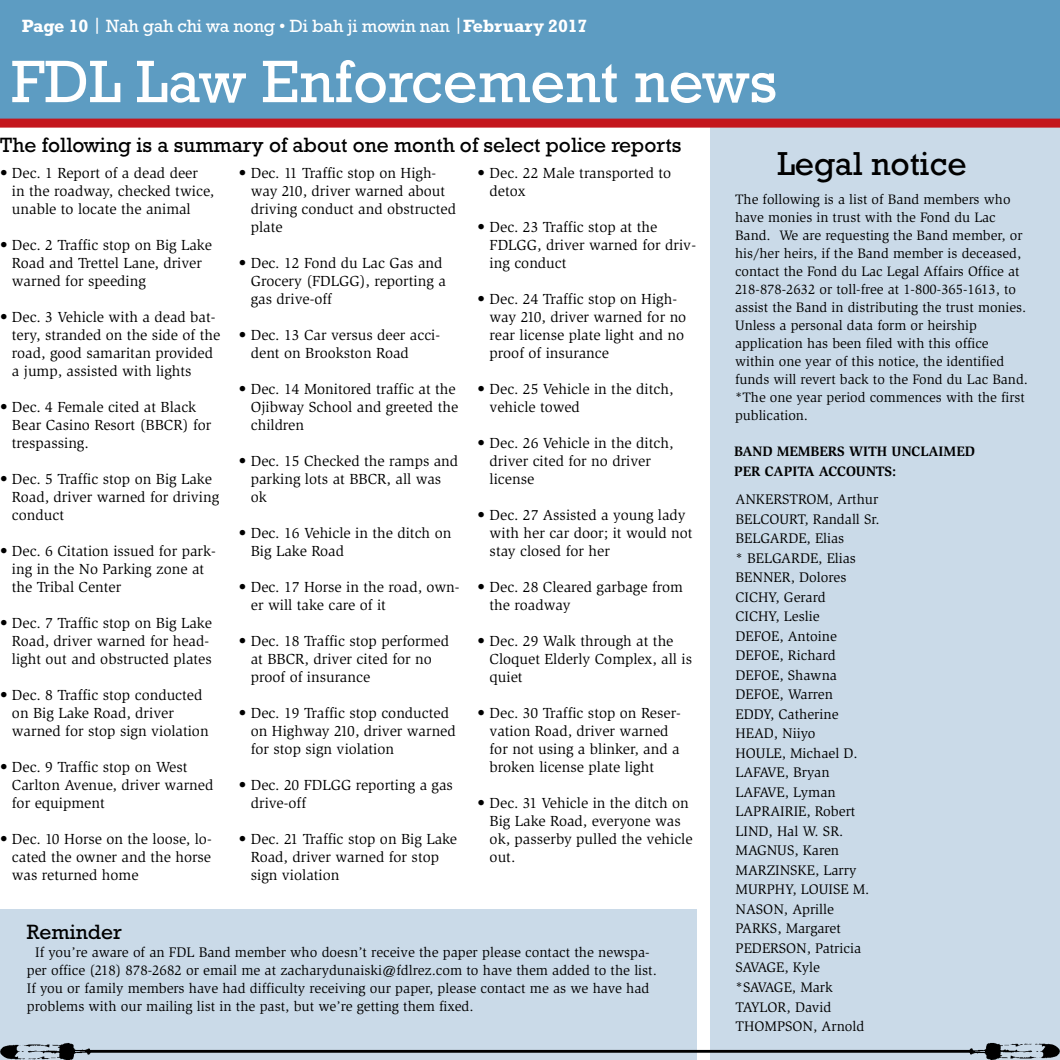
<style>
.page{position:relative;width:1060px;height:1060px;background:#fff}
.page>*{position:absolute;margin:0;border:0;box-sizing:border-box;transform-origin:0 0}
.t1{font:60.9px "Rockwell Std";color:#fff}
.t2{font:33.75px "Rockwell Std";color:#000}
.t3{font:21px "Rockwell Std";color:#000}
.t4{font:18px "Rockwell Std";letter-spacing:-.01em;color:#fff}
.t5{font:15px/18px "Slimbach Std";color:#000}
.t6{font:14.25px/19.5px "Slimbach Std";color:#000}
.t7{font:14.1px/18px "Slimbach Std";color:#000}
.t8{font:700 14.1px/19.6px "Slimbach Std";color:#000}
.s1{font-weight:700}
</style>
<div class="page">
<div style="left:709px;top:69px;width:350px;height:990px;background:#cadae8"></div>
<div style="left:0;top:908px;width:696px;height:151px;background:#cadae8"></div>
<div style="left:0;top:0;width:1059px;height:118px;background:#5d9cc2"></div>
<div style="left:0;top:118px;width:1059px;height:9px;background:#c4161c"></div>
<img style="left:0;top:1042px;width:92px;height:17px">
<img style="left:967px;top:1042px;width:92px;height:17px">
<hr style="left:89px;top:1049px;width:881px;height:3px;background:#000">
<p class="t4" style="left:22px;top:15px;width:567px"><span class="s1">Page 10</span> | Nah gah chi wa nong • Di bah ji mowin nan |<span class="s1">February 2017</span></p>
<h1 class="t1" style="left:11px;top:46px;width:767px">FDL Law Enforcement news</h1>
<h3 class="t3" style="left:0;top:132px;width:682px">The following is a summary of about one month of select police reports</h3>
<p class="t5" style="left:12px;top:164px;width:204px;text-indent:-12px">• Dec. 1 Report of a dead deer in the roadway, checked twice, unable to locate the animal</p>
<p class="t5" style="left:12px;top:236px;width:201px;text-indent:-12px">• Dec. 2 Traffic stop on Big Lake<br>Road and Trettel Lane, driver warned for speeding</p>
<p class="t5" style="left:12px;top:308px;width:210px;text-indent:-12px">• Dec. 3 Vehicle with a dead bat&shy;tery, stranded on the side of the road, good samaritan provided a jump, assisted with lights</p>
<p class="t5" style="left:12px;top:398px;width:201px;text-indent:-12px">• Dec. 4 Female cited at Black<br>Bear Casino Resort (BBCR) for trespassing.</p>
<p class="t5" style="left:12px;top:470px;width:209px;text-indent:-12px">• Dec. 5 Traffic stop on Big Lake<br>Road, driver warned for driving conduct</p>
<p class="t5" style="left:12px;top:542px;width:205px;text-indent:-12px">• Dec. 6 Citation issued for park&shy;ing in the No Parking zone at the Tribal Center</p>
<p class="t5" style="left:12px;top:614px;width:201px;text-indent:-12px">• Dec. 7 Traffic stop on Big Lake<br>Road, driver warned for head&shy;light out and obstructed plates</p>
<p class="t5" style="left:12px;top:686px;width:198px;text-indent:-12px">• Dec. 8 Traffic stop conducted on Big Lake Road, driver warned for stop sign violation</p>
<p class="t5" style="left:12px;top:758px;width:203px;text-indent:-12px">• Dec. 9 Traffic stop on West<br>Carlton Avenue, driver warned for equipment</p>
<p class="t5" style="left:12px;top:830px;width:201px;text-align:justify;text-indent:-12px">• Dec. 10 Horse on the loose, lo&shy;cated the owner and the horse was returned home</p>
<p class="t5" style="left:251px;top:164px;width:207px;text-indent:-12px">• Dec. 11 Traffic stop on High&shy;way 210, driver warned about driving conduct and obstructed plate</p>
<p class="t5" style="left:251px;top:254px;width:196px;text-indent:-12px">• Dec. 12 Fond du Lac Gas and<br>Grocery (FDLGG), reporting a gas drive-off</p>
<p class="t5" style="left:251px;top:326px;width:191px;text-indent:-12px">• Dec. 13 Car versus deer acci&shy;dent on Brookston Road</p>
<p class="t5" style="left:251px;top:380px;width:209px;text-indent:-12px">• Dec. 14 Monitored traffic at the<br>Ojibway School and greeted the children</p>
<p class="t5" style="left:251px;top:452px;width:209px;text-indent:-12px">• Dec. 15 Checked the ramps and parking lots at BBCR, all was ok</p>
<p class="t5" style="left:251px;top:524px;width:202px;text-indent:-12px">• Dec. 16 Vehicle in the ditch on<br>Big Lake Road</p>
<p class="t5" style="left:251px;top:578px;width:210px;text-indent:-12px">• Dec. 17 Horse in the road, own&shy;er will take care of it</p>
<p class="t5" style="left:251px;top:632px;width:200px;text-indent:-12px">• Dec. 18 Traffic stop performed at BBCR, driver cited for no proof of insurance</p>
<p class="t5" style="left:251px;top:704px;width:206px;text-indent:-12px">• Dec. 19 Traffic stop conducted on Highway 210, driver warned for stop sign violation</p>
<p class="t5" style="left:251px;top:776px;width:204px;text-indent:-12px">• Dec. 20 FDLGG reporting a gas drive-off</p>
<p class="t5" style="left:251px;top:830px;width:208px;text-indent:-12px">• Dec. 21 Traffic stop on Big Lake<br>Road, driver warned for stop sign violation</p>
<p class="t5" style="left:489px;top:164px;width:183px;text-indent:-12px">• Dec. 22 Male transported to detox</p>
<p class="t5" style="left:489px;top:218px;width:208px;text-indent:-12px">• Dec. 23 Traffic stop at the<br>FDLGG, driver warned for driv&shy;ing conduct</p>
<p class="t5" style="left:489px;top:290px;width:198px;text-indent:-12px">• Dec. 24 Traffic stop on High&shy;way 210, driver warned for no rear license plate light and no proof of insurance</p>
<p class="t5" style="left:489px;top:380px;width:185px;text-indent:-12px">• Dec. 25 Vehicle in the ditch, vehicle towed</p>
<p class="t5" style="left:489px;top:434px;width:185px;text-indent:-12px">• Dec. 26 Vehicle in the ditch, driver cited for no driver license</p>
<p class="t5" style="left:489px;top:506px;width:204px;text-indent:-12px">• Dec. 27 Assisted a young lady with her car door; it would not stay closed for her</p>
<p class="t5" style="left:489px;top:578px;width:195px;text-indent:-12px">• Dec. 28 Cleared garbage from the roadway</p>
<p class="t5" style="left:489px;top:632px;width:204px;text-indent:-12px">• Dec. 29 Walk through at the<br>Cloquet Elderly Complex, all is quiet</p>
<p class="t5" style="left:489px;top:704px;width:193px;text-indent:-12px">• Dec. 30 Traffic stop on Reser&shy;vation Road, driver warned for not using a blinker, and a broken license plate light</p>
<p class="t5" style="left:489px;top:794px;width:204px;text-indent:-12px">• Dec. 31 Vehicle in the ditch on<br>Big Lake Road, everyone was ok, passerby pulled the vehicle out.</p>
<h3 class="t3" style="left:27px;top:919px;width:96px">Reminder</h3>
<p class="t6" style="left:27px;top:942px;width:631px;line-height:18px;text-indent:8px">If you’re aware of an FDL Band member who doesn’t receive the paper please contact the newspa&shy;per office (218) 878-2682 or email me at zacharydunaiski@fdlrez.com to have them added to the list.<br>If you or family members have had difficulty receiving our paper, please contact me as we have had problems with our mailing list in the past, but we’re getting them fixed.</p>
<h2 class="t2" style="left:777px;top:143px;width:191px">Legal notice</h2>
<p class="t7" style="left:734px;top:190px;width:294px">The following is a list of Band members who have monies in trust with the Fond du Lac Band. We are requesting the Band member, or his/her heirs, if the Band member is deceased, contact the Fond du Lac Legal Affairs Office at 218-878-2632 or toll-free at 1-800-365-1613, to assist the Band in distributing the trust monies.<br>Unless a personal data form or heirship application has been filed with this office within one year of this notice, the identified funds will revert back to the Fond du Lac Band. *The one year period commences with the first publication.</p>
<p class="t8" style="left:733px;top:441px;width:242px">BAND MEMBERS WITH UNCLAIMED<br>PER CAPITA ACCOUNTS:</p>
<p class="t6" style="left:735px;top:489px;width:145px">ANKERSTROM, Arthur<br>BELCOURT, Randall Sr.<br>BELGARDE, Elias<br>* BELGARDE, Elias<br>BENNER, Dolores<br>CICHY, Gerard<br>CICHY, Leslie<br>DEFOE, Antoine<br>DEFOE, Richard<br>DEFOE, Shawna<br>DEFOE, Warren<br>EDDY, Catherine<br>HEAD, Niiyo<br>HOULE, Michael D.<br>LAFAVE, Bryan<br>LAFAVE, Lyman<br>LAPRAIRIE, Robert<br>LIND, Hal W. SR.<br>MAGNUS, Karen<br>MARZINSKE, Larry<br>MURPHY, LOUISE M.<br>NASON, Aprille<br>PARKS, Margaret<br>PEDERSON, Patricia<br>SAVAGE, Kyle *SAVAGE, Mark<br>TAYLOR, David<br>THOMPSON, Arnold</p>
</div>
